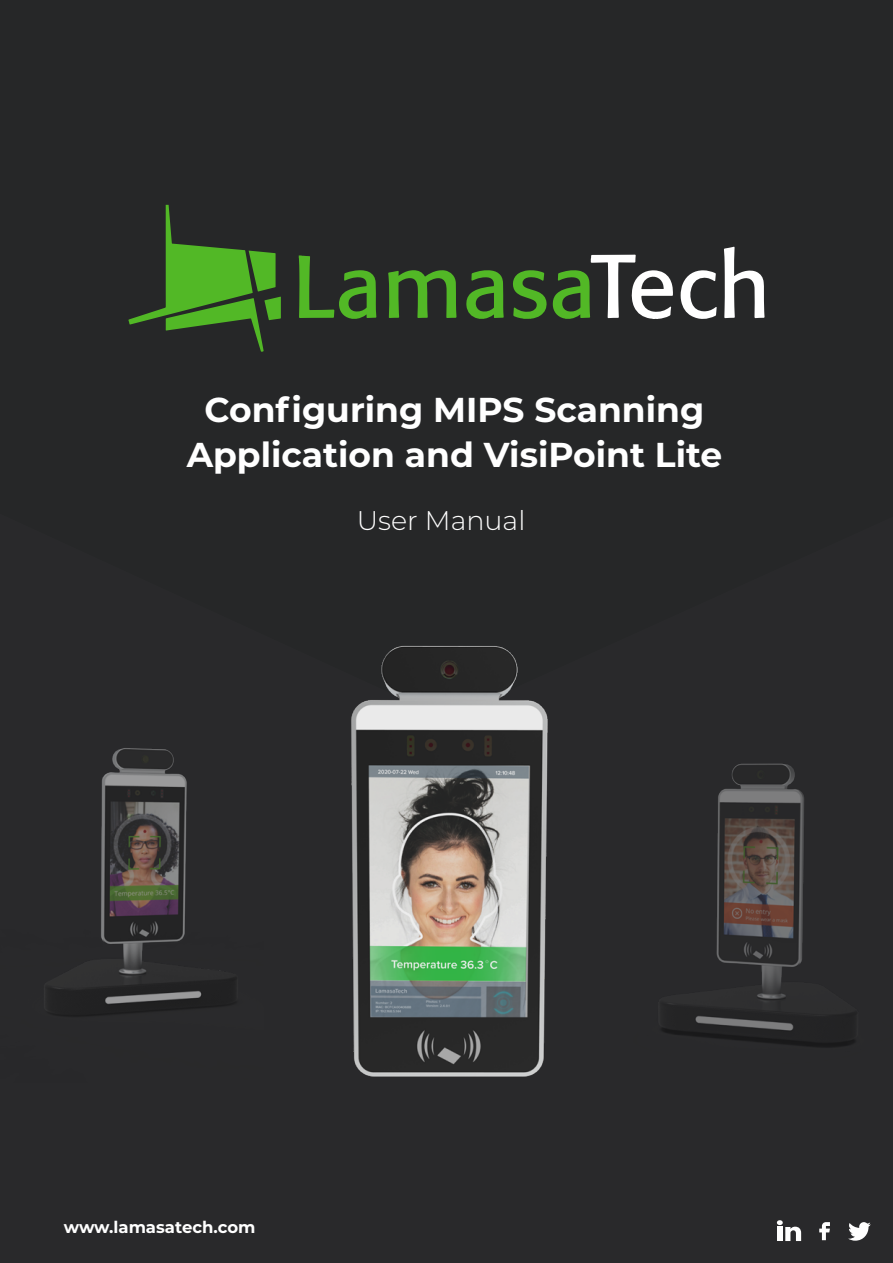
<style>
.page{position:relative;width:893px;height:1263px;background:#262728}
.page>*{position:absolute;margin:0;border:0;box-sizing:border-box;transform-origin:0 0}
.t1{font:700 34.5px/45px "Montserrat";color:#fff;text-align:center}
.t2{font:300 27px "Montserrat";color:#fff}
.t3{font:700 16.5px "Montserrat";color:#fff}
</style>
<div class="page">
<svg style="left:128px;top:205px;width:153px;height:147px"></svg>
<svg style="left:513px;top:270px;width:34px;height:49px"></svg>
<svg style="left:388px;top:270px;width:68px;height:48px"></svg>
<svg style="left:466px;top:270px;width:38px;height:49px"></svg>
<svg style="left:299px;top:255px;width:77px;height:64px"></svg>
<svg style="left:724px;top:247px;width:41px;height:71px"></svg>
<svg style="left:681px;top:270px;width:36px;height:49px"></svg>
<svg style="left:553px;top:255px;width:120px;height:64px"></svg>
<svg style="left:819px;top:1222px;width:11px;height:18px"></svg>
<svg style="left:777px;top:1220px;width:24px;height:21px"></svg>
<svg style="left:848px;top:1222px;width:23px;height:19px"></svg>
<img style="left:351px;top:645px;width:197px;height:432px">
<img style="left:658px;top:763px;width:196px;height:284px">
<img style="left:44px;top:748px;width:177px;height:268px">
<p class="t1" style="left:187px;top:385px;width:537px">Configuring MIPS Scanning<br>Application and VisiPoint Lite</p>
<p class="t2" style="left:357px;top:502px;width:170px">User Manual</p>
<p class="t3" style="left:64px;top:1215px;width:193px">www.lamasatech.com</p>
</div>
